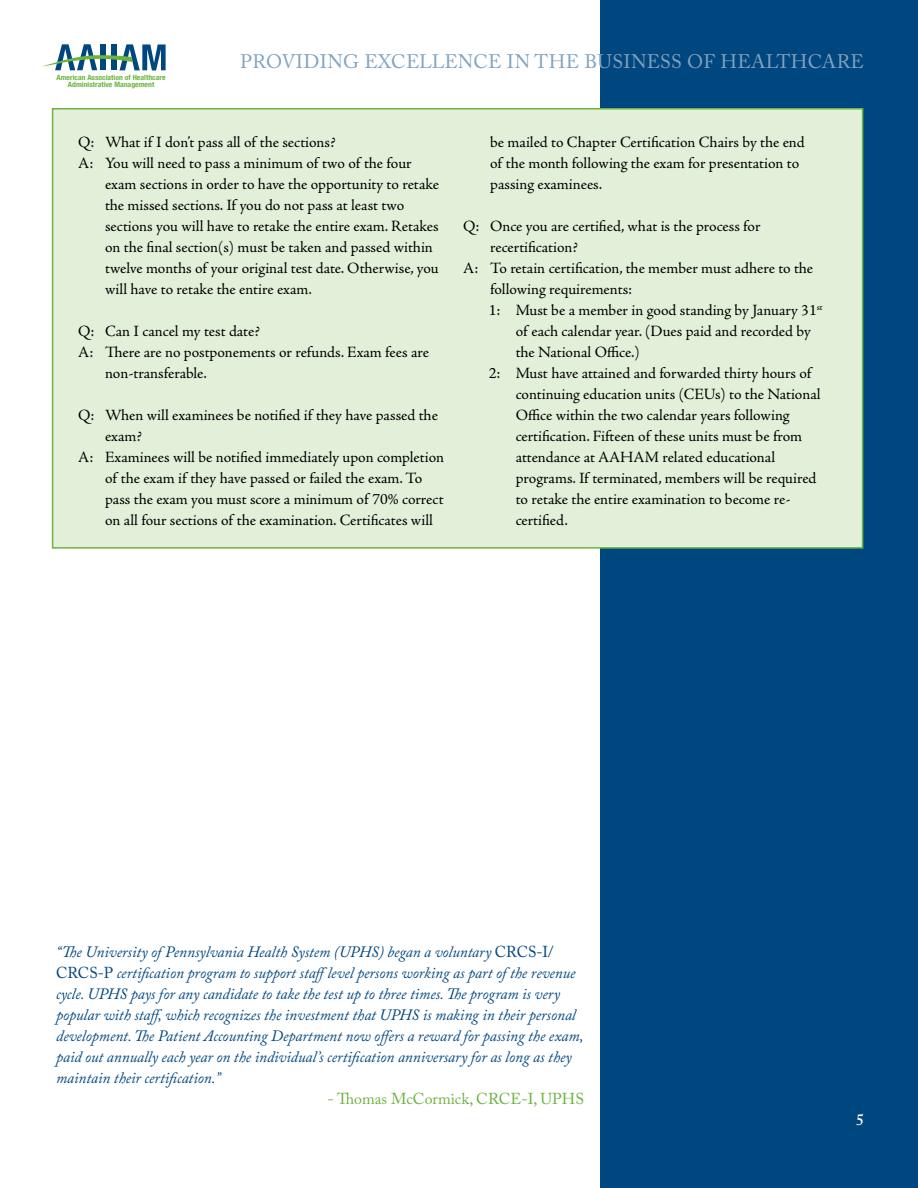
<style>
.page{position:relative;width:918px;height:1188px;background:#fff}
.page>*{position:absolute;margin:0;border:0;box-sizing:border-box;transform-origin:0 0}
.t1{font:19.5px "Adobe Caslon Pro";letter-spacing:.015em;color:#80a3bf}
.t2{font:15.75px/21px "Adobe Jenson Pro";letter-spacing:-.005em;color:#000}
.t3{font:italic 15.75px/21px "Adobe Caslon Pro";color:#00467f}
.t4{font:15.75px "Adobe Caslon Pro";color:#6cb33f}
.t5{font:600 15.75px "Adobe Caslon Pro";color:#fff}
.t6{font:700 condensed 7.35px/7.1px "Helvetica Neue";color:#6cb33f;text-align:center;scale:1.05 1}
.s1{font-style:normal}
</style>
<div class="page">
<div style="left:600px;top:0;width:318px;height:1188px;background:#00467f"></div>
<svg style="left:42px;top:44px;width:124px;height:26px"></svg>
<div style="left:52px;top:108px;width:811px;height:441px;background:#e2f0d9;border:2px solid #6cb33f"></div>
<p class="t6" style="left:57px;top:74px;width:105px">American Association of Healthcare<br>Administrative Management</p>
<p class="t1" style="left:240px;top:50px;width:625px">PROVIDING EXCELLENCE IN THE BUSINESS OF HEALTHCARE</p>
<p class="t2" style="left:78px;top:132px;width:259px">Q: What if I don’t pass all of the sections?</p>
<p class="t2" style="left:78px;top:153px;width:335px">A: You will need to pass a minimum of two of the four</p>
<p class="t2" style="left:105px;top:174px;width:336px">exam sections in order to have the opportunity to retake</p>
<p class="t2" style="left:105px;top:195px;width:301px">the missed sections. If you do not pass at least two</p>
<p class="t2" style="left:105px;top:216px;width:335px">sections you will have to retake the entire exam. Retakes</p>
<p class="t2" style="left:105px;top:237px;width:329px">on the final section(s) must be taken and passed within</p>
<p class="t2" style="left:105px;top:258px;width:335px">twelve months of your original test date. Otherwise, you</p>
<p class="t2" style="left:105px;top:279px;width:208px">will have to retake the entire exam.</p>
<p class="t2" style="left:78px;top:321px;width:183px">Q: Can I cancel my test date?</p>
<p class="t2" style="left:78px;top:342px;width:352px">A: There are no postponements or refunds. Exam fees are</p>
<p class="t2" style="left:105px;top:363px;width:103px">non-transferable.</p>
<p class="t2" style="left:78px;top:405px;width:361px">Q: When will examinees be notified if they have passed the</p>
<p class="t2" style="left:105px;top:426px;width:38px">exam?</p>
<p class="t2" style="left:78px;top:447px;width:368px">A: Examinees will be notified immediately upon completion</p>
<p class="t2" style="left:105px;top:468px;width:319px">of the exam if they have passed or failed the exam. To</p>
<p class="t2" style="left:105px;top:489px;width:340px">pass the exam you must score a minimum of 70% correct</p>
<p class="t2" style="left:105px;top:510px;width:329px">on all four sections of the examination. Certificates will</p>
<p class="t2" style="left:490px;top:132px;width:316px">be mailed to Chapter Certification Chairs by the end of the month following the exam for presentation to passing examinees.</p>
<p class="t2" style="left:463px;top:216px;width:299px">Q: Once you are certified, what is the process for</p>
<p class="t2" style="left:490px;top:237px;width:89px">recertification?</p>
<p class="t2" style="left:463px;top:258px;width:352px">A: To retain certification, the member must adhere to the</p>
<p class="t2" style="left:490px;top:279px;width:143px">following requirements:</p>
<p class="t2" style="left:489px;top:300px;width:336px">1: Must be a member in good standing by January 31<sup>st</sup></p>
<p class="t2" style="left:516px;top:321px;width:297px">of each calendar year. (Dues paid and recorded by</p>
<p class="t2" style="left:516px;top:342px;width:126px">the National Office.)</p>
<p class="t2" style="left:489px;top:363px;width:324px">2: Must have attained and forwarded thirty hours of</p>
<p class="t2" style="left:516px;top:384px;width:306px">continuing education units (CEUs) to the National</p>
<p class="t2" style="left:516px;top:405px;width:275px">Office within the two calendar years following</p>
<p class="t2" style="left:516px;top:426px;width:288px">certification. Fifteen of these units must be from</p>
<p class="t2" style="left:516px;top:447px;width:261px">attendance at AAHAM related educational</p>
<p class="t2" style="left:516px;top:468px;width:302px">programs. If terminated, members will be required</p>
<p class="t2" style="left:516px;top:489px;width:277px">to retake the entire examination to become re-</p>
<p class="t2" style="left:516px;top:510px;width:54px">certified.</p>
<p class="t3" style="left:56px;top:941px;width:529px">“The University of Pennsylvania Health System (UPHS) began a voluntary <span class="s1">CRCS-I/ CRCS-P</span> certification program to support stafflevel persons working as part of the revenue cycle. UPHS pays for any candidate to take the test up to three times. The program is very popular with staff, which recognizes the investment that UPHS is making in their personal development. The Patient Accounting Department now offers a reward for passing the exam, paid out annually each year on the individual’s certification anniversary for as long as they maintain their certification.”</p>
<p class="t4" style="left:328px;top:1089px;width:258px">- Thomas McCormick, CRCE-I, UPHS</p>
<p class="t5" style="left:856px;top:1110px;width:9px">5</p>
</div>
